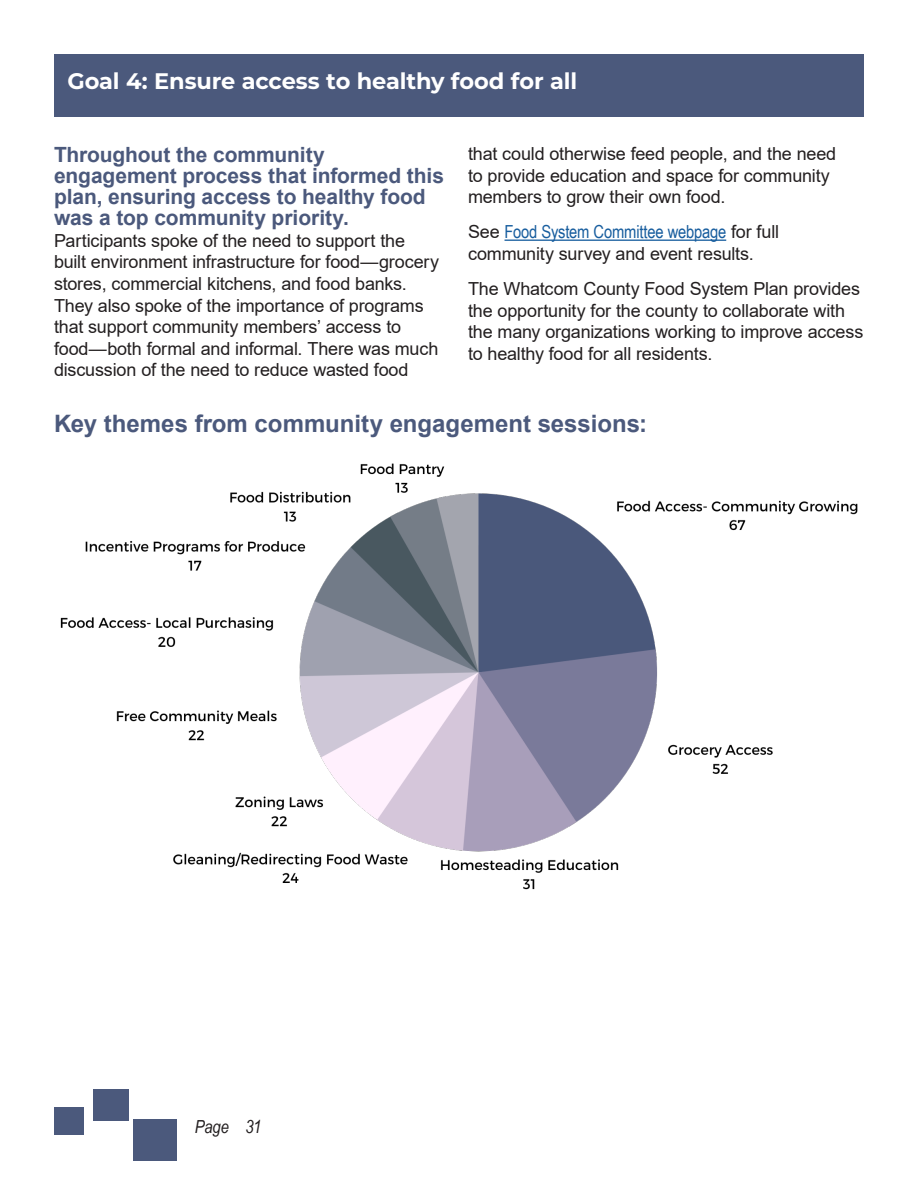
<style>
.page{position:relative;width:918px;height:1188px;background:#fff}
.page>*{position:absolute;margin:0;border:0;box-sizing:border-box;transform-origin:0 0}
.Body_Copy{font:700 24px "Arial";color:#4b597c}
.Chapter_sub_header{font:700 22.5px "Montserrat";letter-spacing:-.01em;color:#fff}
.SubHead_Arial_Narrow{font:700 21px/21px "Arial";letter-spacing:-.005em;color:#4b597c}
.Body_Copy-2{font:18px/21.6px "Arial";letter-spacing:-.01em;color:#231f20}
.t1{font:italic 18px "Arial Narrow";letter-spacing:-.005em;color:#231f20}
.s1{font-family:"Arial Narrow";color:#175d9e}
</style>
<div class="page">
<div style="left:133px;top:1119px;width:43px;height:42px;background:#4b597c"></div>
<div style="left:93px;top:1089px;width:35px;height:32px;background:#4b597c"></div>
<div style="left:54px;top:1107px;width:30px;height:28px;background:#4b597c"></div>
<div style="left:54px;top:54px;width:810px;height:62px;background:#4b597c"></div>
<hr style="left:505px;top:240px;width:221px;height:1px;background:#175d9e">
<img style="left:60px;top:463px;width:798px;height:427px">
<p class="Chapter_sub_header" style="left:68px;top:65px;width:511px">Goal 4: Ensure access to healthy food for all</p>
<p class="SubHead_Arial_Narrow" style="left:54px;top:145px;width:392px">Throughout the community engagement process that informed this plan, ensuring access to healthy food was a top community priority.</p>
<p class="Body_Copy-2" style="left:54px;top:230px;width:387px">Participants spoke of the need to support the built environment infrastructure for food—grocery stores, commercial kitchens, and food banks.<br>They also spoke of the importance of programs that support community members’ access to food—both formal and informal. There was much discussion of the need to reduce wasted food</p>
<p class="Body_Copy-2" style="left:468px;top:143px;width:370px">that could otherwise feed people, and the need to provide education and space for community members to grow their own food.</p>
<p class="Body_Copy-2" style="left:468px;top:221px;width:313px">See <span class="s1">Food System Committee webpage</span> for full community survey and event results.</p>
<p class="Body_Copy-2" style="left:468px;top:278px;width:397px">The Whatcom County Food System Plan provides the opportunity for the county to collaborate with the many organizations working to improve access to healthy food for all residents.</p>
<p class="Body_Copy" style="left:54px;top:407px;width:595px">Key themes from community engagement sessions:</p>
<p class="t1" style="left:195px;top:1114px;width:68px">Page 31</p>
</div>
